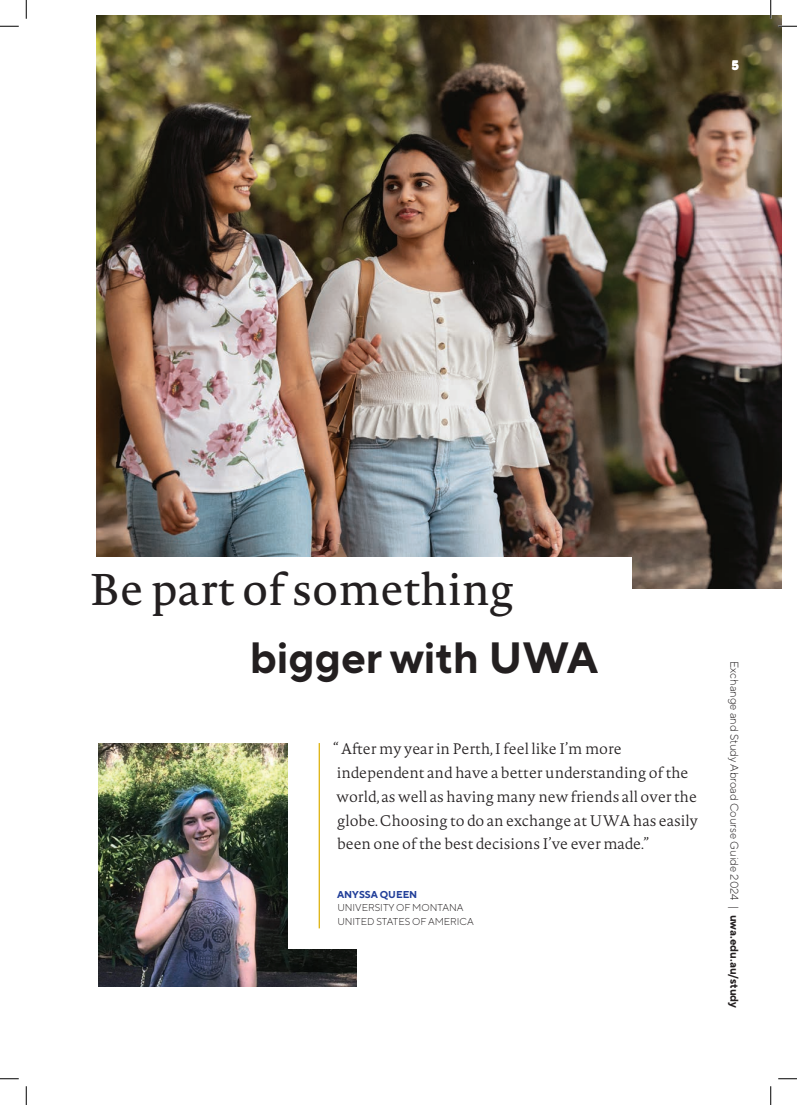
<style>
.page{position:relative;width:797px;height:1105px;background:#fff}
.page>*{position:absolute;margin:0;border:0;box-sizing:border-box;transform-origin:0 0}
.t1{font:43.75px "Novel Pro";color:#231f20}
.t2{font:700 43.75px "TT Norms Pro";color:#231f20}
.t3{font:200 15px/23.8px "Novel Pro";color:#231f20}
.t4{font:700 12.5px "TT Norms Pro";color:#fff}
.t5{font:300 11.25px "TT Norms Pro";color:#231f20}
.t6{font:300 10px/13.8px "TT Norms Pro";color:#231f20}
.t7{font:700 10px "TT Norms Pro";color:#223f99}
.s1{font-weight:700}
</style>
<div class="page">
<img style="left:96px;top:16px;width:685px;height:573px">
<div style="left:79px;top:557px;width:553px;height:70px;background:#fff"></div>
<img style="left:99px;top:743px;width:258px;height:244px">
<div style="left:288px;top:724px;width:164px;height:225px;background:#fff"></div>
<hr style="left:319px;top:743px;width:1px;height:185px;background:#ddb008">
<svg style="left:0;top:25px;width:19px;height:2px"></svg>
<svg style="left:778px;top:25px;width:19px;height:2px"></svg>
<svg style="left:0;top:1078px;width:19px;height:1px"></svg>
<svg style="left:778px;top:1078px;width:19px;height:1px"></svg>
<svg style="left:25px;top:0;width:2px;height:19px"></svg>
<svg style="left:25px;top:1086px;width:2px;height:19px"></svg>
<svg style="left:770px;top:0;width:1px;height:19px"></svg>
<svg style="left:770px;top:1086px;width:1px;height:19px"></svg>
<p class="t4" style="left:731px;top:55px;width:9px">5</p>
<h1 class="t1" style="left:89px;top:558px;width:426px">Be part of something</h1>
<h1 class="t2" style="left:250px;top:625px;width:350px">bigger with UWA</h1>
<p class="t3" style="left:333px;top:737px;width:366px">“ After my year in Perth, I feel like I’m more independent and have a better understanding of the world, as well as having many new friends all over the globe. Choosing to do an exchange at UWA has easily been one of the best decisions I’ve ever made.”</p>
<p class="t7" style="left:337px;top:887px;width:82px">ANYSSA QUEEN</p>
<p class="t6" style="left:337px;top:900px;width:138px">UNIVERSITY OF MONTANA<br>UNITED STATES OF AMERICA</p>
<p class="t5" style="left:742px;top:661px;width:348px;rotate:90deg">Exchange and Study Abroad Course Guide 2024 | <span class="s1">uwa.edu.au/study</span></p>
</div>
